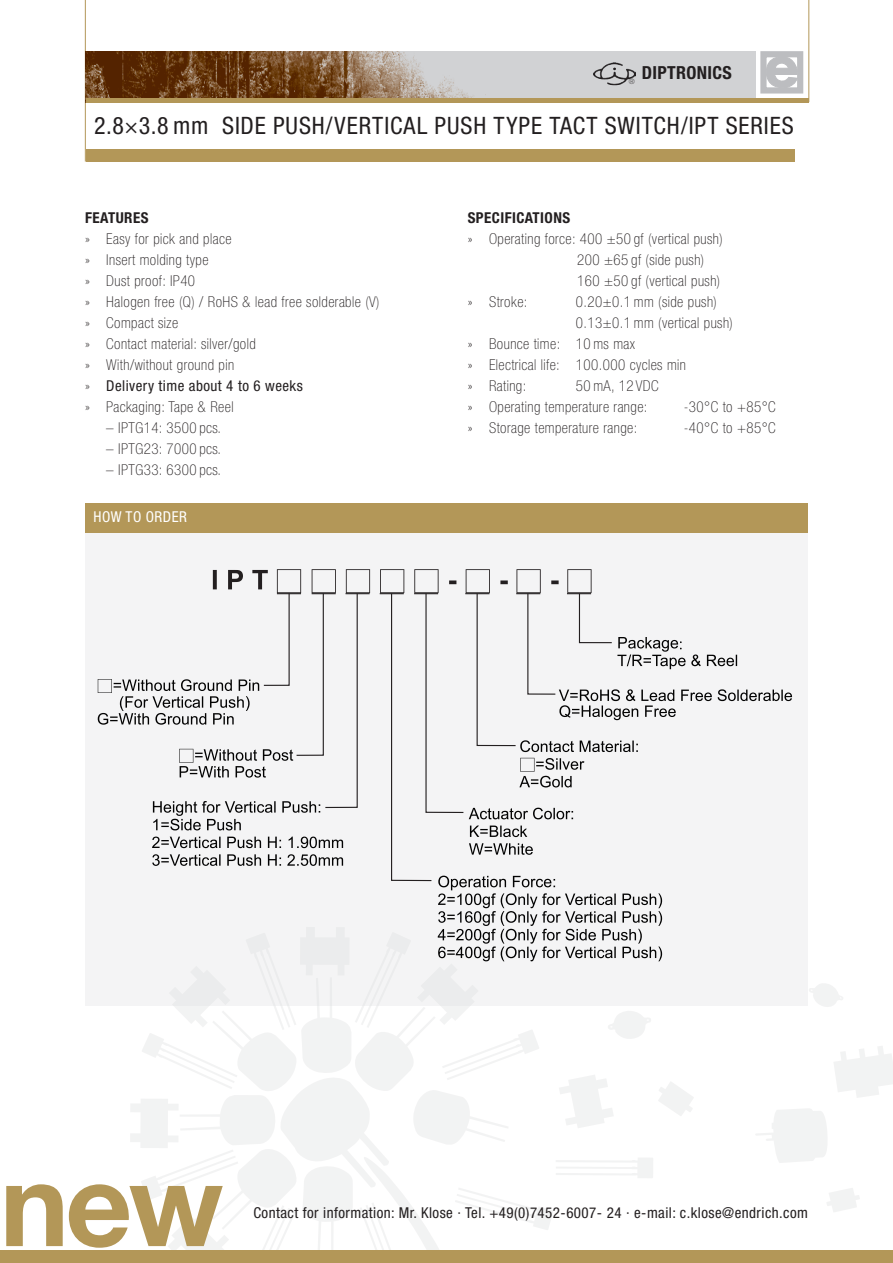
<style>
.page{position:relative;width:893px;height:1263px;background:#fff}
.page>*{position:absolute;margin:0;border:0;box-sizing:border-box;transform-origin:0 0}
.t1{font:700 116.25px "Helvetica Neue LT Std";color:#b39758}
.t2{font:condensed 24px "Helvetica Neue LT Std";letter-spacing:.04em;color:#231f20}
.t3{font:700 condensed 18px "Helvetica Neue LT Std";letter-spacing:.02em;color:#231f20}
.t4{font:100 condensed 15px "Helvetica Neue LT Std";letter-spacing:.03em;color:#231f20}
.t5{font:condensed 15px "Helvetica Neue LT Std";letter-spacing:.03em;color:#231f20}
.t6{font:700 condensed 15px "Helvetica Neue LT Std";letter-spacing:.03em;color:#231f20}
.t7{font:condensed 15px "Helvetica Neue LT Std";letter-spacing:.03em;color:#fff}
.t8{font:100 condensed 7.5px "Helvetica Neue LT Std";color:#231f20}
.s1{font-weight:100}
</style>
<div class="page">
<div style="left:0;top:1250px;width:893px;height:13px;background:#b39758"></div>
<div style="left:86px;top:149px;width:708px;height:13px;background:#b39758"></div>
<div style="left:760px;top:51px;width:43px;height:43px;border:6px solid #bcbdc0"></div>
<svg style="left:764px;top:55px;width:34px;height:36px"></svg>
<hr style="left:85px;top:0;width:1px;height:162px;background:#b39758">
<hr style="left:808px;top:0;width:1px;height:102px;background:#b39758">
<div style="left:86px;top:51px;width:669px;height:51px;background:#d1d2d4"></div>
<img style="left:86px;top:51px;width:387px;height:47px">
<hr style="left:86px;top:98px;width:723px;height:4px;background:#b39758">
<div style="left:85px;top:504px;width:723px;height:502px;background:#f4f4f5"></div>
<div style="left:85px;top:503px;width:723px;height:30px;background:#b39758"></div>
<svg style="left:98px;top:569px;width:795px;height:681px"></svg>
<img style="left:593px;top:62px;width:43px;height:24px">
<p class="t8" style="left:629px;top:77px;width:7px">®</p>
<p class="t3" style="left:642px;top:62px;width:92px">DIPTRONICS</p>
<p class="t2" style="left:94px;top:112px;width:701px">2.8×3.8 mm SIDE PUSH/VERTICAL PUSH TYPE TACT SWITCH/IPT SERIES</p>
<p class="t6" style="left:85px;top:209px;width:65px">FEATURES</p>
<p class="t4" style="left:85px;top:231px;width:148px">» Easy for pick and place</p>
<p class="t4" style="left:85px;top:252px;width:125px">» Insert molding type</p>
<p class="t4" style="left:85px;top:273px;width:112px">» Dust proof: IP40</p>
<p class="t4" style="left:85px;top:294px;width:296px">» Halogen free (Q) / RoHS &amp; lead free solderable (V)</p>
<p class="t4" style="left:85px;top:315px;width:95px">» Compact size</p>
<p class="t4" style="left:85px;top:336px;width:172px">» Contact material: silver/gold</p>
<p class="t4" style="left:85px;top:357px;width:151px">» With/without ground pin</p>
<p class="t5" style="left:85px;top:377px;width:219px"><span class="s1">»</span> Delivery time about 4 to 6 weeks</p>
<p class="t4" style="left:85px;top:399px;width:150px">» Packaging: Tape &amp; Reel</p>
<p class="t4" style="left:106px;top:420px;width:116px">– IPTG14: 3500 pcs.</p>
<p class="t4" style="left:106px;top:441px;width:116px">– IPTG23: 7000 pcs.</p>
<p class="t4" style="left:106px;top:462px;width:116px">– IPTG33: 6300 pcs.</p>
<p class="t7" style="left:94px;top:508px;width:95px">HOW TO ORDER</p>
<p class="t6" style="left:468px;top:209px;width:104px">SPECIFICATIONS</p>
<p class="t4" style="left:468px;top:231px;width:257px">» Operating force: 400 ±50 gf (vertical push)</p>
<p class="t4" style="left:577px;top:252px;width:129px">200 ±65 gf (side push)</p>
<p class="t4" style="left:577px;top:273px;width:145px">160 ±50 gf (vertical push)</p>
<p class="t4" style="left:468px;top:294px;width:61px">» Stroke:</p>
<p class="t4" style="left:576px;top:294px;width:143px">0.20±0.1 mm (side push)</p>
<p class="t4" style="left:576px;top:315px;width:159px">0.13±0.1 mm (vertical push)</p>
<p class="t4" style="left:468px;top:336px;width:169px">» Bounce time: 10 ms max</p>
<p class="t4" style="left:468px;top:357px;width:220px">» Electrical life: 100.000 cycles min</p>
<p class="t4" style="left:468px;top:378px;width:60px">» Rating:</p>
<p class="t4" style="left:576px;top:378px;width:84px">50 mA, 12 VDC</p>
<p class="t4" style="left:468px;top:399px;width:181px">» Operating temperature range:</p>
<p class="t4" style="left:684px;top:399px;width:94px">-30°C to +85°C</p>
<p class="t4" style="left:468px;top:420px;width:171px">» Storage temperature range:</p>
<p class="t4" style="left:684px;top:420px;width:94px">-40°C to +85°C</p>
<p class="t1" style="left:0;top:1133px;width:225px">new</p>
<p class="t5" style="left:253px;top:1204px;width:556px">Contact for information: Mr. Klose · Tel. +49(0)7452-6007- 24 · e-mail: c.klose@endrich.com</p>
</div>
